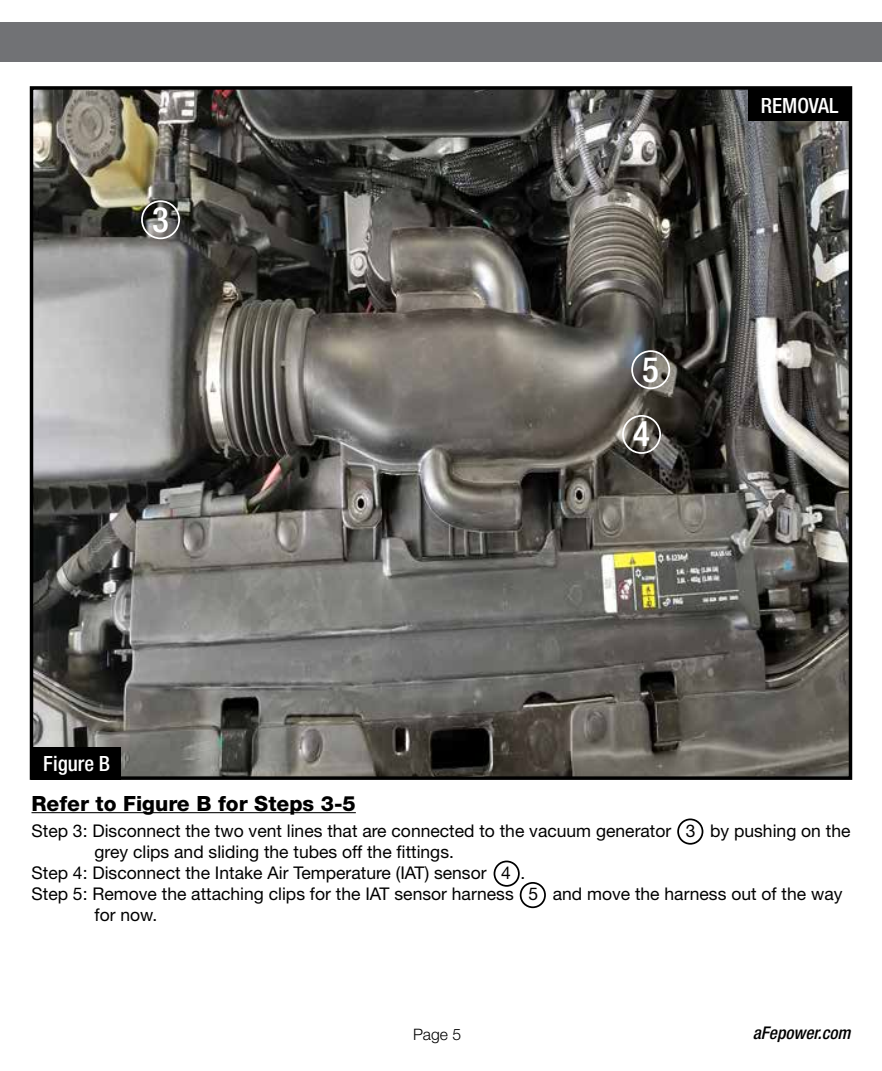
<style>
.page{position:relative;width:882px;height:1071px;background:#fff}
.page>*{position:absolute;margin:0;border:0;box-sizing:border-box;transform-origin:0 0}
.t1{font:500 condensed 35px/64.8px "Helvetica Neue";color:#fff}
.t2{font:800 21px "Helvetica Neue";color:#000}
.t3{font:500 condensed 21px "Helvetica Neue";color:#fff}
.t4{font:17.5px "Helvetica Neue";color:#000}
.t5{font:italic 500 condensed 17.5px "Helvetica Neue";color:#000}
.t6{font:300 15.75px "Helvetica Neue";color:#000}
</style>
<div class="page">
<div style="left:0;top:23px;width:882px;height:39px;background:#717275"></div>
<hr style="left:32px;top:812px;width:324px;height:1px;background:#000">
<img style="left:35px;top:91px;width:812px;height:684px">
<div style="left:30px;top:86px;width:822px;height:694px;border:4px solid #000"></div>
<div style="left:631px;top:350px;width:39px;height:39px;border:2px solid #fff;border-radius:50%"></div>
<div style="left:622px;top:415px;width:39px;height:39px;border:2px solid #fff;border-radius:50%"></div>
<div style="left:141px;top:200px;width:39px;height:39px;border:2px solid #fff;border-radius:50%"></div>
<div style="left:748px;top:88px;width:102px;height:33px;background:#000"></div>
<div style="left:677px;top:819px;width:26px;height:26px;border:2px solid #000;border-radius:50%"></div>
<div style="left:494px;top:861px;width:26px;height:26px;border:2px solid #000;border-radius:50%"></div>
<div style="left:520px;top:882px;width:26px;height:26px;border:2px solid #000;border-radius:50%"></div>
<div style="left:32px;top:747px;width:89px;height:33px;background:#000"></div>
<h1 class="t1" style="left:152px;top:186px;width:18px">3</h1>
<p class="t3" style="left:43px;top:751px;width:68px">Figure B</p>
<h1 class="t1" style="left:633px;top:336px;width:27px">5<br>4</h1>
<p class="t3" style="left:761px;top:93px;width:79px">REMOVAL</p>
<p class="t2" style="left:32px;top:791px;width:326px">Refer to Figure B for Steps 3-5</p>
<p class="t4" style="left:32px;top:820px;width:821px">Step 3: Disconnect the two vent lines that are connected to the vacuum generator 3 by pushing on the</p>
<p class="t4" style="left:94px;top:841px;width:361px">grey clips and sliding the tubes off the fittings.</p>
<p class="t4" style="left:32px;top:862px;width:496px">Step 4: Disconnect the Intake Air Temperature (IAT) sensor 4 .</p>
<p class="t4" style="left:32px;top:883px;width:813px">Step 5: Remove the attaching clips for the IAT sensor harness 5 and move the harness out of the way</p>
<p class="t4" style="left:94px;top:904px;width:64px">for now.</p>
<p class="t6" style="left:413px;top:1024px;width:50px">Page 5</p>
<p class="t5" style="left:753px;top:1023px;width:99px">aFepower.com</p>
</div>
